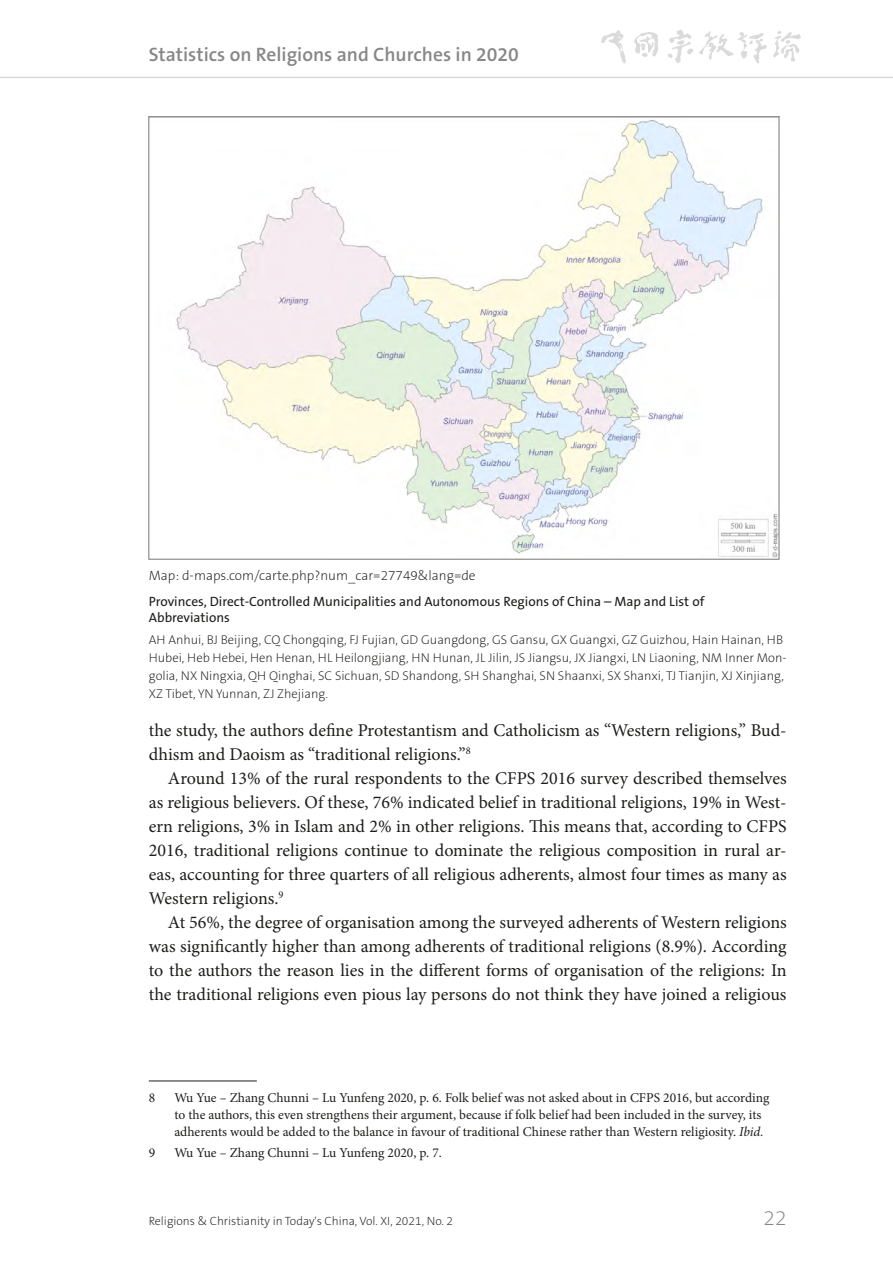
<style>
.page{position:relative;width:893px;height:1263px;background:#fff}
.page>*{position:absolute;margin:0;border:0;box-sizing:border-box;transform-origin:0 0}
.t1{font:200 21px "The Sans B2";color:#878787}
.t2{font:600 19.5px "The Sans B6";color:#878787}
.Grundtext_mit_Einzug{font:18px/24px "Minion Pro";letter-spacing:-.005em;color:#1d1d1b;text-align:justify}
.Grundtext_ohne_Einzu{font:18px/24px "Minion Pro";letter-spacing:-.005em;color:#1d1d1b}
.Fußnoten{font:13.5px/16.8px "Minion Pro";color:#1d1d1b}
.Bildunterschrift{font:13.5px/16.2px "The Sans B5 Plain";color:#1d1d1b}
.Bildunterschrift-2{font:200 13.5px "The Sans B2";color:#1d1d1b}
.Bildunterschrift-3{font:200 12.75px/18px "The Sans B2";color:#1d1d1b}
.t3{font:200 12px "The Sans B2";color:#1d1d1b}
.s1{font-style:italic}
</style>
<div class="page">
<hr style="left:0;top:77px;width:893px;height:1px;background:#dadada">
<img style="left:601px;top:30px;width:200px;height:34px">
<hr style="left:149px;top:1081px;width:108px;height:1px;background:#1d1d1b">
<img style="left:176px;top:119px;width:601px;height:438px">
<p class="t2" style="left:149px;top:44px;width:372px">Statistics on Religions and Churches in 2020</p>
<p class="Bildunterschrift-2" style="left:149px;top:568px;width:328px">Map: d-maps.com/carte.php?num_car=27749&amp;lang=de</p>
<p class="Bildunterschrift" style="left:149px;top:593px;width:557px">Provinces, Direct-Controlled Municipalities and Autonomous Regions of China – Map and List of<br>Abbreviations</p>
<p class="Bildunterschrift-3" style="left:149px;top:631px;width:639px">AH Anhui, BJ Beijing, CQ Chongqing, FJ Fujian, GD Guangdong, GS Gansu, GX Guangxi, GZ Guizhou, Hain Hainan, HB Hubei, Heb Hebei, Hen Henan, HL Heilongjiang, HN Hunan, JL Jilin, JS Jiangsu, JX Jiangxi, LN Liaoning, NM Inner Mon&shy;golia, NX Ningxia, QH Qinghai, SC Sichuan, SD Shandong, SH Shanghai, SN Shaanxi, SX Shanxi, TJ Tianjin, XJ Xinjiang, XZ Tibet, YN Yunnan, ZJ Zhejiang.</p>
<p class="Grundtext_ohne_Einzu" style="left:149px;top:719px;width:639px">the study, the authors define Protestantism and Catholicism as “Western religions,” Bud&shy;dhism and Daoism as “traditional religions.”<sup>8</sup></p>
<p class="Grundtext_mit_Einzug" style="left:149px;top:767px;width:639px;text-indent:19px">Around 13% of the rural respondents to the CFPS 2016 survey described themselves as religious believers. Of these, 76% indicated belief in traditional religions, 19% in West&shy;ern religions, 3% in Islam and 2% in other religions. This means that, according to CFPS 2016, traditional religions continue to dominate the religious composition in rural ar&shy;eas, accounting for three quarters of all religious adherents, almost four times as many as Western religions.<sup>9</sup></p>
<p class="Grundtext_mit_Einzug" style="left:149px;top:911px;width:639px;text-indent:19px">At 56%, the degree of organisation among the surveyed adherents of Western religions was significantly higher than among adherents of traditional religions (8.9%). According to the authors the reason lies in the different forms of organisation of the religions: In the traditional religions even pious lay persons do not think they have joined a religious</p>
<p class="Fußnoten" style="left:149px;top:1089px;width:8px">8</p>
<p class="Fußnoten" style="left:174px;top:1089px;width:597px">Wu Yue – Zhang Chunni – Lu Yunfeng 2020, p. 6. Folk belief was not asked about in CFPS 2016, but according to the authors, this even strengthens their argument, because if folk belief had been included in the survey, its adherents would be added to the balance in favour of traditional Chinese rather than Western religiosity. <span class="s1">Ibid.</span></p>
<p class="Fußnoten" style="left:149px;top:1144px;width:8px">9</p>
<p class="Fußnoten" style="left:174px;top:1144px;width:269px">Wu Yue – Zhang Chunni – Lu Yunfeng 2020, p. 7.</p>
<p class="t3" style="left:149px;top:1214px;width:306px">Religions &amp; Christianity in Today's China, Vol. XI, 2021, No. 2</p>
<p class="t1" style="left:764px;top:1207px;width:25px">22</p>
</div>
